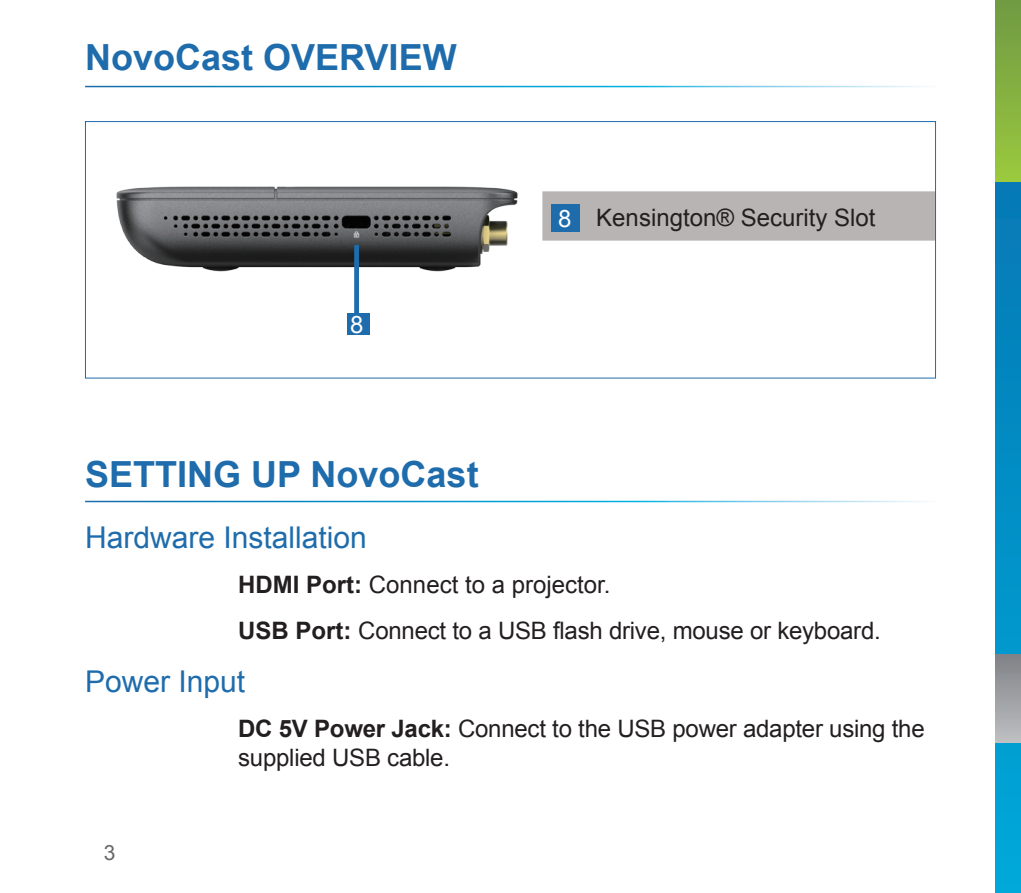
<style>
.page{position:relative;width:1021px;height:893px;background:#fff}
.page>*{position:absolute;margin:0;border:0;box-sizing:border-box;transform-origin:0 0}
.t1{font:700 36px "Arial";color:#1f6cac}
.t2{font:30px "Arial";color:#1f6cac}
.t3{font:24px/45.9px "Arial";letter-spacing:-.01em;color:#231f20}
.t4{font:24px "Arial";color:#fff}
.t5{font:21px "Arial";color:#67696b}
.s1{color:#fff}
.s2{font-weight:700}
</style>
<div class="page">
<svg style="left:995px;top:182px;width:25px;height:711px"></svg>
<div style="left:995px;top:0;width:25px;height:182px;background:linear-gradient(to bottom,#6f9943,#9ac83d)"></div>
<div style="left:995px;top:654px;width:25px;height:88px;background:linear-gradient(to bottom,#7f8286,#bdbfc1)"></div>
<div style="left:542px;top:191px;width:391px;height:50px;background:#b8b4b4"></div>
<div style="left:551px;top:205px;width:28px;height:27px;background:#1f6cac"></div>
<div style="left:85px;top:121px;width:850px;height:257px;border:1px solid #1f6cac"></div>
<img style="left:116px;top:186px;width:402px;height:86px">
<div style="left:354px;top:245px;width:5px;height:71px;background:#1f6cac"></div>
<div style="left:347px;top:313px;width:22px;height:22px;background:#1f6cac"></div>
<h1 class="t1" style="left:85px;top:33px;width:373px">NovoCast OVERVIEW</h1>
<p class="t4" style="left:350px;top:308px;width:15px">8</p>
<p class="t3" style="left:558px;top:195px;width:319px"><span class="s1">8</span> Kensington® Security Slot</p>
<h1 class="t1" style="left:85px;top:450px;width:395px">SETTING UP NovoCast</h1>
<p class="t2" style="left:85px;top:518px;width:283px">Hardware Installation</p>
<p class="t3" style="left:238px;top:562px;width:644px"><span class="s2">HDMI Port:</span> Connect to a projector.<br><span class="s2">USB Port:</span> Connect to a USB flash drive, mouse or keyboard.</p>
<p class="t2" style="left:85px;top:661px;width:162px">Power Input</p>
<p class="t3" style="left:238px;top:715px;width:688px;line-height:28.8px"><span class="s2">DC 5V Power Jack:</span> Connect to the USB power adapter using the supplied USB cable.</p>
<p class="t5" style="left:104px;top:839px;width:13px">3</p>
</div>
